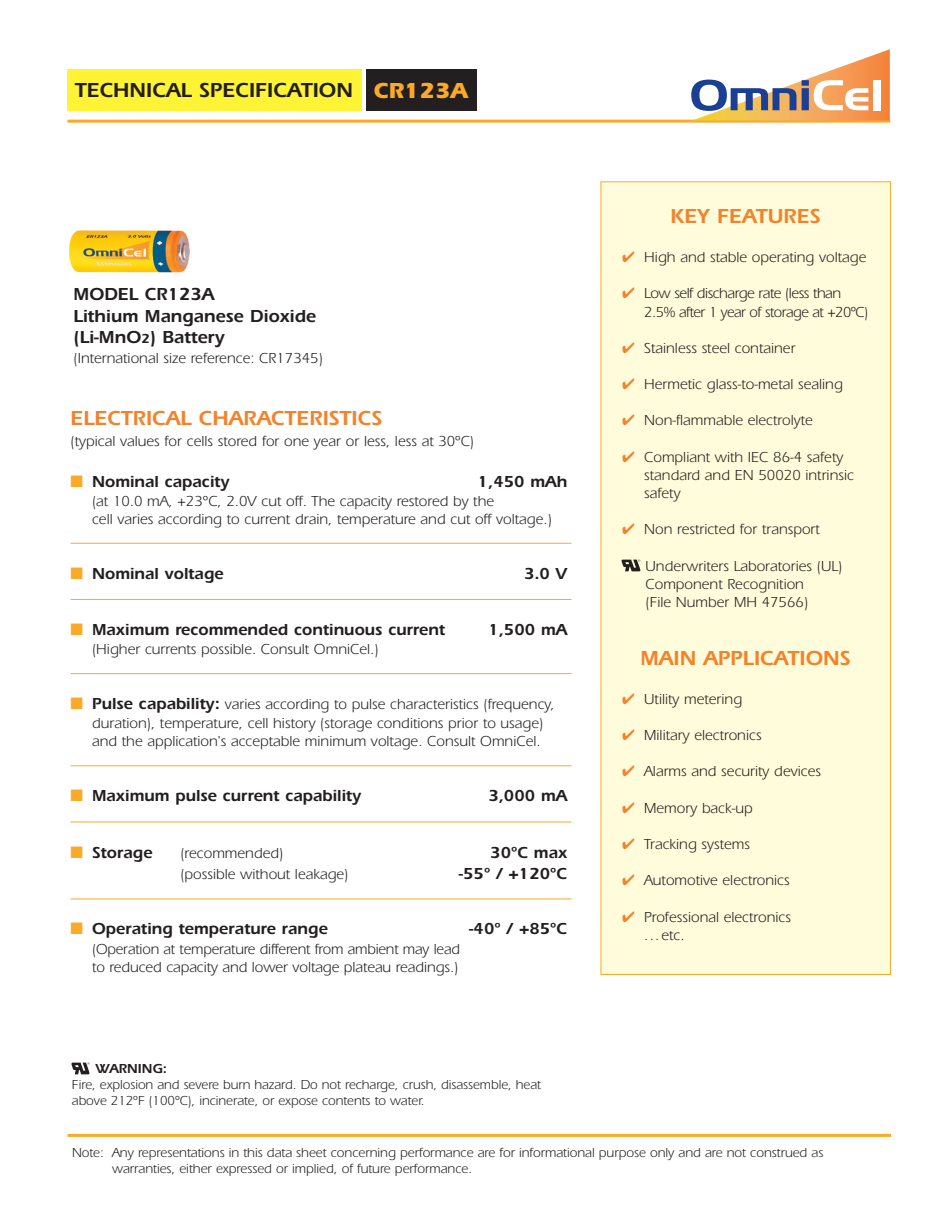
<style>
.page{position:relative;width:945px;height:1215px;background:#fff}
.page>*{position:absolute;margin:0;border:0;box-sizing:border-box;transform-origin:0 0}
.t1{font:600 21px "Itc Eras";color:#f4822b}
.t2{font:600 21px "Itc Eras";color:#231f20}
.t3{font:600 18px/21.6px "Itc Eras";color:#231f20}
.t4{font:600 16.5px "Itc Eras";color:#231f20}
.t5{font:15px/18px "Itc Eras";color:#231f20}
.t6{font:15px/18.3px "Itc Eras";letter-spacing:-.035em;color:#231f20}
.t7{font:13.5px/15.8px "Itc Eras";letter-spacing:-.005em;color:#231f20}
.t8{font:600 13.5px "Itc Eras";color:#231f20}
.s1{font-weight:700;font-size:22.5px;color:#faa928}
.s2{font-size:13.5px}
.s3{color:#faa928}
.s4{font-weight:600;font-size:16.5px}
.s5{color:#f4822b}
</style>
<div class="page">
<hr style="left:68px;top:1134px;width:823px;height:3px;background:#faa928">
<hr style="left:70px;top:543px;width:502px;height:1px;background:#faa928">
<hr style="left:70px;top:599px;width:502px;height:1px;background:#faa928">
<hr style="left:70px;top:673px;width:502px;height:1px;background:#faa928">
<hr style="left:70px;top:765px;width:502px;height:1px;background:#faa928">
<hr style="left:70px;top:822px;width:502px;height:1px;background:#faa928">
<hr style="left:70px;top:899px;width:502px;height:1px;background:#faa928">
<div style="left:67px;top:69px;width:295px;height:41px;background:#fff335"></div>
<div style="left:366px;top:69px;width:111px;height:41px;background:#231f20"></div>
<img style="left:71px;top:1062px;width:19px;height:13px">
<hr style="left:68px;top:120px;width:822px;height:3px;background:#faa928">
<img style="left:69px;top:230px;width:121px;height:43px">
<svg style="left:691px;top:49px;width:199px;height:72px"></svg>
<div style="left:874px;top:80px;width:7px;height:30px;background:#fff"></div>
<div style="left:601px;top:182px;width:289px;height:792px;background:#fffcdb"></div>
<img style="left:621px;top:559px;width:20px;height:13px">
<h1 class="t2" style="left:75px;top:83px;width:394px">TECHNICAL SPECIFICATION <span class="s1">CR123A</span></h1>
<p class="t3" style="left:74px;top:285px;width:244px">MODEL CR123A<br>Lithium Manganese Dioxide (Li-MnO<span class="s2">2</span>) Battery</p>
<p class="t5" style="left:74px;top:351px;width:251px">(International size reference: CR17345)</p>
<h1 class="t1" style="left:70px;top:411px;width:313px">ELECTRICAL CHARACTERISTICS</h1>
<p class="t5" style="left:70px;top:434px;width:405px">(typical values for cells stored for one year or less, less at 30ºC)</p>
<p class="t4" style="left:70px;top:476px;width:161px"><span class="s3">■</span> Nominal capacity</p>
<p class="t4" style="left:478px;top:476px;width:91px">1,450 mAh</p>
<p class="t5" style="left:92px;top:493px;width:462px">(at 10.0 mA, +23ºC, 2.0V cut off. The capacity restored by the<br>cell varies according to current drain, temperature and cut off voltage.)</p>
<p class="t4" style="left:70px;top:568px;width:155px"><span class="s3">■</span> Nominal voltage</p>
<p class="t4" style="left:524px;top:568px;width:45px">3.0 V</p>
<p class="t4" style="left:70px;top:624px;width:376px"><span class="s3">■</span> Maximum recommended continuous current</p>
<p class="t4" style="left:488px;top:624px;width:80px">1,500 mA</p>
<p class="t5" style="left:92px;top:642px;width:288px">(Higher currents possible. Consult OmniCel.)</p>
<p class="t5" style="left:92px;top:696px;width:464px;line-height:18.6px;text-indent:-22px"><span class="s3">■</span> <span class="s4">Pulse capability:</span> varies according to pulse characteristics (frequency, duration), temperature, cell history (storage conditions prior to usage) and the application's acceptable minimum voltage. Consult OmniCel.</p>
<p class="t4" style="left:70px;top:790px;width:292px"><span class="s3">■</span> Maximum pulse current capability</p>
<p class="t4" style="left:488px;top:790px;width:80px">3,000 mA</p>
<p class="t4" style="left:70px;top:847px;width:84px"><span class="s3">■</span> Storage</p>
<p class="t5" style="left:180px;top:846px;width:105px">(recommended)</p>
<p class="t4" style="left:490px;top:847px;width:78px">30ºC max</p>
<p class="t5" style="left:180px;top:866px;width:170px">(possible without leakage)</p>
<p class="t4" style="left:459px;top:868px;width:110px">-55º / +120ºC</p>
<p class="t4" style="left:70px;top:923px;width:259px"><span class="s3">■</span> Operating temperature range</p>
<p class="t4" style="left:469px;top:923px;width:100px">-40º / +85ºC</p>
<p class="t5" style="left:92px;top:941px;width:369px">(Operation at temperature different from ambient may lead to reduced capacity and lower voltage plateau readings.)</p>
<p class="t8" style="left:95px;top:1064px;width:73px">WARNING:</p>
<p class="t7" style="left:72px;top:1078px;width:471px">Fire, explosion and severe burn hazard. Do not recharge, crush, disassemble, heat above 212ºF (100ºC), incinerate, or expose contents to water.</p>
<h1 class="t1" style="left:671px;top:209px;width:152px">KEY FEATURES</h1>
<p class="t5" style="left:622px;top:250px;width:246px"><span class="s5">✔</span> High and stable operating voltage</p>
<p class="t6" style="left:644px;top:286px;width:226px;text-indent:-22px"><span class="s5">✔</span> Low self discharge rate (less than<br>2.5% after 1 year of storage at +20ºC)</p>
<p class="t5" style="left:622px;top:340px;width:175px"><span class="s5">✔</span> Stainless steel container</p>
<p class="t5" style="left:622px;top:377px;width:222px"><span class="s5">✔</span> Hermetic glass-to-metal sealing</p>
<p class="t5" style="left:622px;top:413px;width:192px"><span class="s5">✔</span> Non-flammable electrolyte</p>
<p class="t5" style="left:644px;top:449px;width:211px;text-indent:-22px"><span class="s5">✔</span> Compliant with IEC 86-4 safety standard and EN 50020 intrinsic safety</p>
<p class="t5" style="left:622px;top:522px;width:199px"><span class="s5">✔</span> Non restricted for transport</p>
<p class="t5" style="left:646px;top:558px;width:198px">Underwriters Laboratories (UL)<br>Component Recognition<br>(File Number MH 47566)</p>
<h1 class="t1" style="left:640px;top:651px;width:212px">MAIN APPLICATIONS</h1>
<p class="t5" style="left:622px;top:691px;width:122px"><span class="s5">✔</span> Utility metering</p>
<p class="t5" style="left:622px;top:728px;width:141px"><span class="s5">✔</span> Military electronics</p>
<p class="t5" style="left:622px;top:764px;width:200px"><span class="s5">✔</span> Alarms and security devices</p>
<p class="t5" style="left:622px;top:800px;width:132px"><span class="s5">✔</span> Memory back-up</p>
<p class="t5" style="left:622px;top:837px;width:129px"><span class="s5">✔</span> Tracking systems</p>
<p class="t5" style="left:622px;top:873px;width:169px"><span class="s5">✔</span> Automotive electronics</p>
<p class="t5" style="left:644px;top:909px;width:148px;text-indent:-22px"><span class="s5">✔</span> Professional electronics ...etc.</p>
<p class="t7" style="left:112px;top:1146px;width:713px;text-indent:-40px">Note: Any representations in this data sheet concerning performance are for informational purpose only and are not construed as warranties, either expressed or implied, of future performance.</p>
</div>
